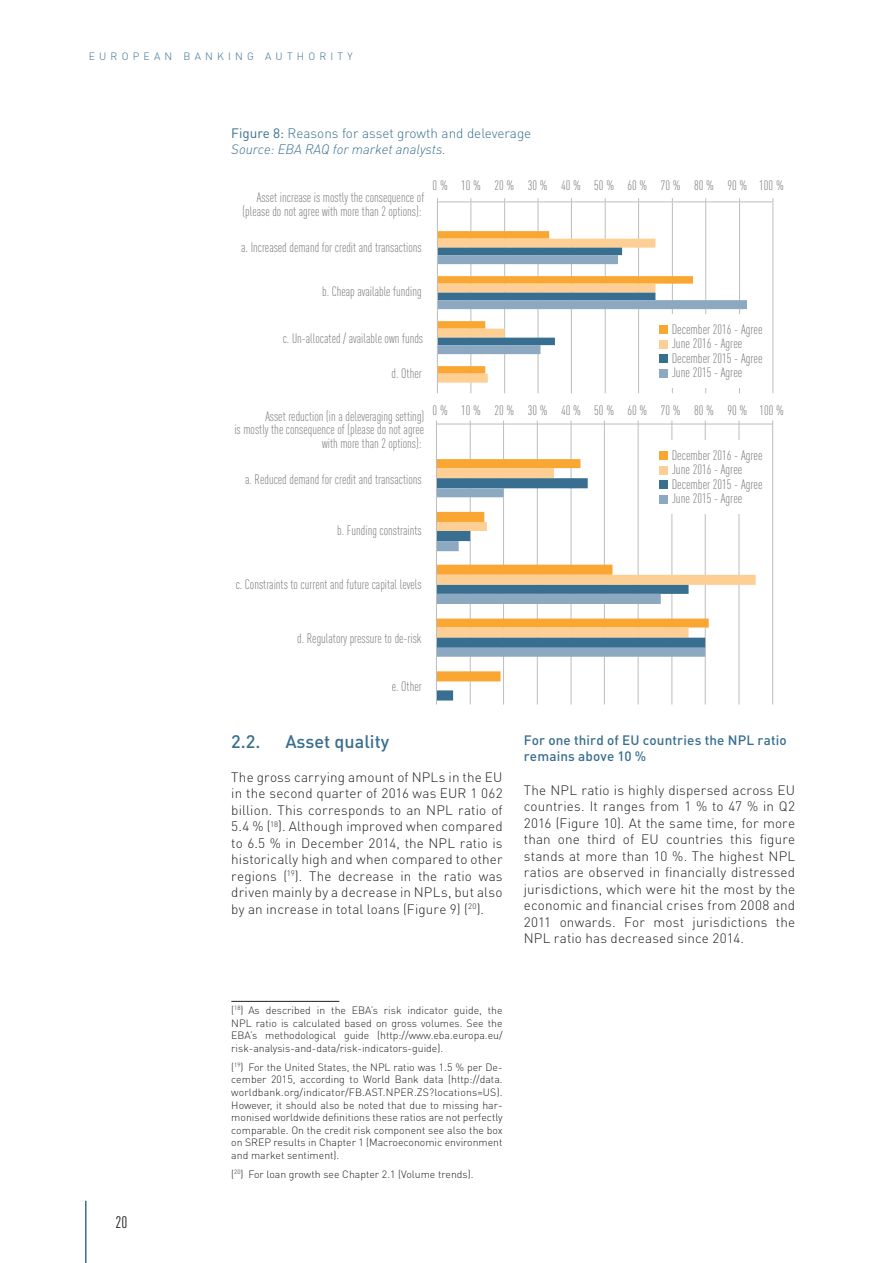
<style>
.page{position:relative;width:893px;height:1263px;background:#fff}
.page>*{position:absolute;margin:0;border:0;box-sizing:border-box;transform-origin:0 0}
.title3{font:500 18px "DIN Pro";color:#386e8f}
.t1{font:condensed 16.5px "DIN Pro";color:#231f20}
.body_space{font:300 13.5px/16.5px "DIN Pro";letter-spacing:.01em;color:#231f20;text-align:justify}
.t2{font:300 condensed 13.5px/14.4px "DIN Pro";color:#6c6d70;text-align:right}
.Emphasized_text_subt{font:500 13.5px/16.5px "DIN Pro";letter-spacing:.01em;color:#386e8f}
.Figure_with_source{font:300 13.5px "DIN Pro";color:#386e8f}
.Source{font:italic 300 13.5px "DIN Pro";color:#386e8f}
.footnt{font:300 10.5px/12.6px "DIN Pro";color:#231f20;text-align:justify}
.t3{font:300 10.5px "DIN Pro";letter-spacing:.4em;color:#386e8f}
.s1{font-weight:400}
</style>
<div class="page">
<hr style="left:85px;top:1201px;width:2px;height:62px;background:#386e8f">
<hr style="left:231px;top:1001px;width:108px;height:1px;background:#231f20">
<hr style="left:470px;top:202px;width:1px;height:191px;background:#bcbdc0">
<hr style="left:504px;top:202px;width:1px;height:191px;background:#bcbdc0">
<hr style="left:538px;top:202px;width:1px;height:191px;background:#bcbdc0">
<hr style="left:571px;top:202px;width:1px;height:191px;background:#bcbdc0">
<hr style="left:605px;top:202px;width:1px;height:191px;background:#bcbdc0">
<hr style="left:638px;top:202px;width:1px;height:191px;background:#bcbdc0">
<hr style="left:672px;top:202px;width:1px;height:191px;background:#bcbdc0">
<hr style="left:705px;top:202px;width:1px;height:191px;background:#bcbdc0">
<hr style="left:739px;top:202px;width:1px;height:191px;background:#bcbdc0">
<hr style="left:772px;top:202px;width:1px;height:191px;background:#bcbdc0">
<svg style="left:438px;top:231px;width:309px;height:152px"></svg>
<hr style="left:437px;top:202px;width:336px;height:1px;background:#bcbdc0">
<hr style="left:437px;top:202px;width:1px;height:191px;background:#bcbdc0">
<hr style="left:470px;top:424px;width:1px;height:280px;background:#bcbdc0">
<hr style="left:503px;top:424px;width:1px;height:280px;background:#bcbdc0">
<hr style="left:537px;top:424px;width:1px;height:280px;background:#bcbdc0">
<hr style="left:571px;top:424px;width:1px;height:280px;background:#bcbdc0">
<hr style="left:604px;top:424px;width:1px;height:280px;background:#bcbdc0">
<hr style="left:638px;top:424px;width:1px;height:280px;background:#bcbdc0">
<hr style="left:671px;top:424px;width:1px;height:280px;background:#bcbdc0">
<hr style="left:705px;top:424px;width:1px;height:280px;background:#bcbdc0">
<hr style="left:739px;top:424px;width:1px;height:280px;background:#bcbdc0">
<hr style="left:772px;top:424px;width:1px;height:280px;background:#bcbdc0">
<svg style="left:437px;top:459px;width:269px;height:222px;fill:#faa633"></svg>
<svg style="left:437px;top:468px;width:319px;height:170px"></svg>
<svg style="left:437px;top:478px;width:268px;height:222px"></svg>
<svg style="left:437px;top:488px;width:268px;height:169px"></svg>
<hr style="left:436px;top:424px;width:337px;height:1px;background:#bcbdc0">
<hr style="left:436px;top:424px;width:1px;height:280px;background:#bcbdc0">
<div style="left:651px;top:314px;width:116px;height:74px;background:#fff"></div>
<div style="left:659px;top:325px;width:8px;height:9px;background:#faa633"></div>
<div style="left:659px;top:340px;width:8px;height:9px;background:#fdcf94"></div>
<div style="left:659px;top:354px;width:8px;height:9px;background:#386e8f"></div>
<div style="left:659px;top:369px;width:8px;height:8px;background:#8da9c1"></div>
<div style="left:651px;top:440px;width:116px;height:74px;background:#fff"></div>
<div style="left:659px;top:451px;width:8px;height:9px;background:#faa633"></div>
<div style="left:659px;top:466px;width:8px;height:9px;background:#fdcf94"></div>
<div style="left:659px;top:480px;width:8px;height:9px;background:#386e8f"></div>
<div style="left:659px;top:495px;width:8px;height:8px;background:#8da9c1"></div>
<p class="t3" style="left:89px;top:49px;width:265px">EUROPEAN BANKING AUTHORITY</p>
<p class="Figure_with_source" style="left:231px;top:124px;width:302px"><span class="s1">Figure 8:</span> Reasons for asset growth and deleverage</p>
<p class="Source" style="left:231px;top:141px;width:216px">Source: EBA RAQ for market analysts.</p>
<p class="t2" style="left:243px;top:191px;width:183px;line-height:13.5px">Asset increase is mostly the consequence of (please do not agree with more than 2 options):</p>
<p class="t2" style="left:241px;top:240px;width:182px">a. Increased demand for credit and transactions</p>
<p class="t2" style="left:322px;top:284px;width:101px">b. Cheap available funding</p>
<p class="t2" style="left:283px;top:331px;width:142px">c. Un-allocated / available own funds</p>
<p class="t2" style="left:392px;top:367px;width:32px">d. Other</p>
<p class="t2" style="left:234px;top:409px;width:191px;line-height:13.5px">Asset reduction (in a deleveraging setting)<br>is mostly the consequence of (please do not agree with more than 2 options):</p>
<p class="t2" style="left:245px;top:473px;width:178px">a. Reduced demand for credit and transactions</p>
<p class="t2" style="left:337px;top:523px;width:86px">b. Funding constraints</p>
<p class="t2" style="left:433px;top:178px;width:353px">0 % 10 % 20 % 30 % 40 % 50 % 60 % 70 % 80 % 90 % 100 %</p>
<p class="t2" style="left:672px;top:322px;width:92px;text-align:left">December 2016 - Agree<br>June 2016 - Agree<br>December 2015 - Agree<br>June 2015 - Agree</p>
<p class="t2" style="left:433px;top:403px;width:353px">0 % 10 % 20 % 30 % 40 % 50 % 60 % 70 % 80 % 90 % 100 %</p>
<p class="t2" style="left:672px;top:448px;width:92px;text-align:left">December 2016 - Agree<br>June 2016 - Agree<br>December 2015 - Agree<br>June 2015 - Agree</p>
<p class="t2" style="left:236px;top:577px;width:187px">c. Constraints to current and future capital levels</p>
<p class="t2" style="left:297px;top:631px;width:126px">d. Regulatory pressure to de-risk</p>
<p class="t2" style="left:392px;top:679px;width:31px">e. Other</p>
<p class="t1" style="left:116px;top:1212px;width:13px">20</p>
<p class="title3" style="left:231px;top:729px;width:31px">2.2.</p>
<p class="title3" style="left:285px;top:729px;width:105px">Asset quality</p>
<p class="body_space" style="left:231px;top:768px;width:273px">The gross carrying amount of NPLs in the EU in the second quarter of 2016 was EUR 1 062 billion. This corresponds to an NPL ratio of 5.4 % (<sup>18</sup>). Although improved when compared to 6.5 % in December 2014, the NPL ratio is historically high and when compared to other regions (<sup>19</sup>). The decrease in the ratio was driven mainly by a decrease in NPLs, but also by an increase in total loans (Figure 9) (<sup>20</sup>).</p>
<p class="Emphasized_text_subt" style="left:524px;top:731px;width:264px">For one third of EU countries the NPL ratio remains above 10 %</p>
<p class="body_space" style="left:524px;top:781px;width:273px">The NPL ratio is highly dispersed across EU countries. It ranges from 1 % to 47 % in Q2<br>2016 (Figure 10). At the same time, for more than one third of EU countries this figure stands at more than 10 %. The highest NPL ratios are observed in financially distressed jurisdictions, which were hit the most by the economic and financial crises from 2008 and 2011 onwards. For most jurisdictions the NPL ratio has decreased since 2014.</p>
<p class="footnt" style="left:231px;top:1003px;width:273px">(<sup>18</sup>) As described in the EBA’s risk indicator guide, the NPL ratio is calculated based on gross volumes. See the EBA’s methodological guide (http://www.eba.europa.eu/ risk-analysis-and-data/risk-indicators-guide).</p>
<p class="footnt" style="left:231px;top:1060px;width:273px">(<sup>19</sup>) For the United States, the NPL ratio was 1.5 % per De&shy;cember 2015, according to World Bank data (http://data. worldbank.org/indicator/FB.AST.NPER.ZS?locations=US).<br>However, it should also be noted that due to missing har&shy;monised worldwide definitions these ratios are not perfectly comparable. On the credit risk component see also the box on SREP results in Chapter 1 (Macroeconomic environment and market sentiment).</p>
<p class="footnt" style="left:231px;top:1167px;width:244px">(<sup>20</sup>) For loan growth see Chapter 2.1 (Volume trends).</p>
</div>
